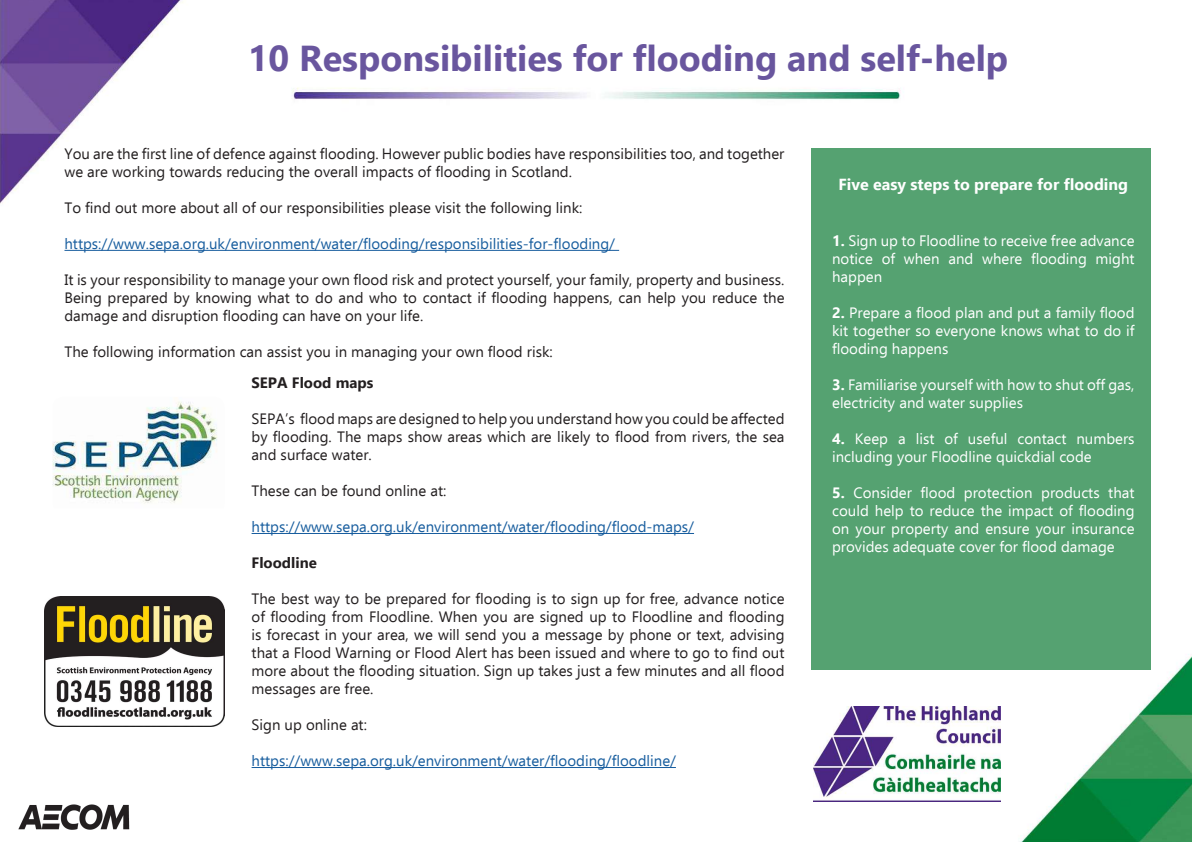
<style>
.page{position:relative;width:1192px;height:842px;background:#fff}
.page>*{position:absolute;margin:0;border:0;box-sizing:border-box;transform-origin:0 0}
.t1{font:700 36px "Ebrima";color:#69569e}
.t2{font:700 16px "Ebrima";color:#fff}
.t3{font:15px/18px "Ebrima";color:#231f20;text-align:justify}
.t4{font:15px/18px "Ebrima";color:#fff;text-align:justify}
.t5{font:15px "Ebrima";color:#175d9e}
.t6{font:700 15px "Ebrima";color:#231f20}
.s1{font-weight:700}
</style>
<div class="page">
<img style="left:1019px;top:654px;width:173px;height:188px">
<img style="left:0;top:0;width:183px;height:204px">
<img style="left:292px;top:87px;width:609px;height:13px">
<hr style="left:64px;top:250px;width:555px;height:1px;background:#175d9e">
<hr style="left:252px;top:533px;width:442px;height:1px;background:#175d9e">
<hr style="left:252px;top:767px;width:424px;height:1px;background:#175d9e">
<div style="left:811px;top:148px;width:340px;height:522px;background:#55a271"></div>
<img style="left:45px;top:596px;width:180px;height:130px">
<img style="left:53px;top:401px;width:165px;height:103px">
<img style="left:813px;top:707px;width:187px;height:94px">
<img style="left:18px;top:804px;width:111px;height:26px">
<h1 class="t1" style="left:248px;top:32px;width:762px">10 Responsibilities for flooding and self-help</h1>
<p class="t3" style="left:64px;top:144px;width:722px">You are the first line of defence against flooding. However public bodies have responsibilities too, and together we are working towards reducing the overall impacts of flooding in Scotland.</p>
<p class="t3" style="left:64px;top:198px;width:519px">To find out more about all of our responsibilities please visit the following link:</p>
<p class="t5" style="left:64px;top:233px;width:552px">https://www.sepa.org.uk/environment/water/flooding/responsibilities-for-flooding/</p>
<p class="t3" style="left:64px;top:270px;width:722px">It is your responsibility to manage your own flood risk and protect yourself, your family, property and business.<br>Being prepared by knowing what to do and who to contact if flooding happens, can help you reduce the damage and disruption flooding can have on your life.</p>
<p class="t3" style="left:64px;top:342px;width:490px">The following information can assist you in managing your own flood risk:</p>
<p class="t6" style="left:252px;top:372px;width:123px">SEPA Flood maps</p>
<p class="t3" style="left:252px;top:410px;width:534px">SEPA’s flood maps are designed to help you understand how you could be affected by flooding. The maps show areas which are likely to flood from rivers, the sea and surface water.</p>
<p class="t3" style="left:252px;top:482px;width:196px">These can be found online at:</p>
<p class="t5" style="left:252px;top:516px;width:444px">https://www.sepa.org.uk/environment/water/flooding/flood-maps/</p>
<p class="t6" style="left:252px;top:552px;width:67px">Floodline</p>
<p class="t3" style="left:252px;top:590px;width:534px">The best way to be prepared for flooding is to sign up for free, advance notice of flooding from Floodline. When you are signed up to Floodline and flooding is forecast in your area, we will send you a message by phone or text, advising that a Flood Warning or Flood Alert has been issued and where to go to find out more about the flooding situation. Sign up takes just a few minutes and all flood messages are free.</p>
<p class="t3" style="left:252px;top:716px;width:117px">Sign up online at:</p>
<p class="t5" style="left:252px;top:750px;width:426px">https://www.sepa.org.uk/environment/water/flooding/floodline/</p>
<p class="t2" style="left:839px;top:173px;width:291px">Five easy steps to prepare for flooding</p>
<p class="t4" style="left:832px;top:231px;width:304px"><span class="s1">1.</span> Sign up to Floodline to receive free advance notice of when and where flooding might happen</p>
<p class="t4" style="left:832px;top:303px;width:304px"><span class="s1">2.</span> Prepare a flood plan and put a family flood kit together so everyone knows what to do if flooding happens</p>
<p class="t4" style="left:832px;top:375px;width:304px"><span class="s1">3.</span> Familiarise yourself with how to shut off gas, electricity and water supplies</p>
<p class="t4" style="left:832px;top:429px;width:304px"><span class="s1">4.</span> Keep a list of useful contact numbers including your Floodline quickdial code</p>
<p class="t4" style="left:832px;top:483px;width:304px"><span class="s1">5.</span> Consider flood protection products that could help to reduce the impact of flooding on your property and ensure your insurance provides adequate cover for flood damage</p>
</div>
